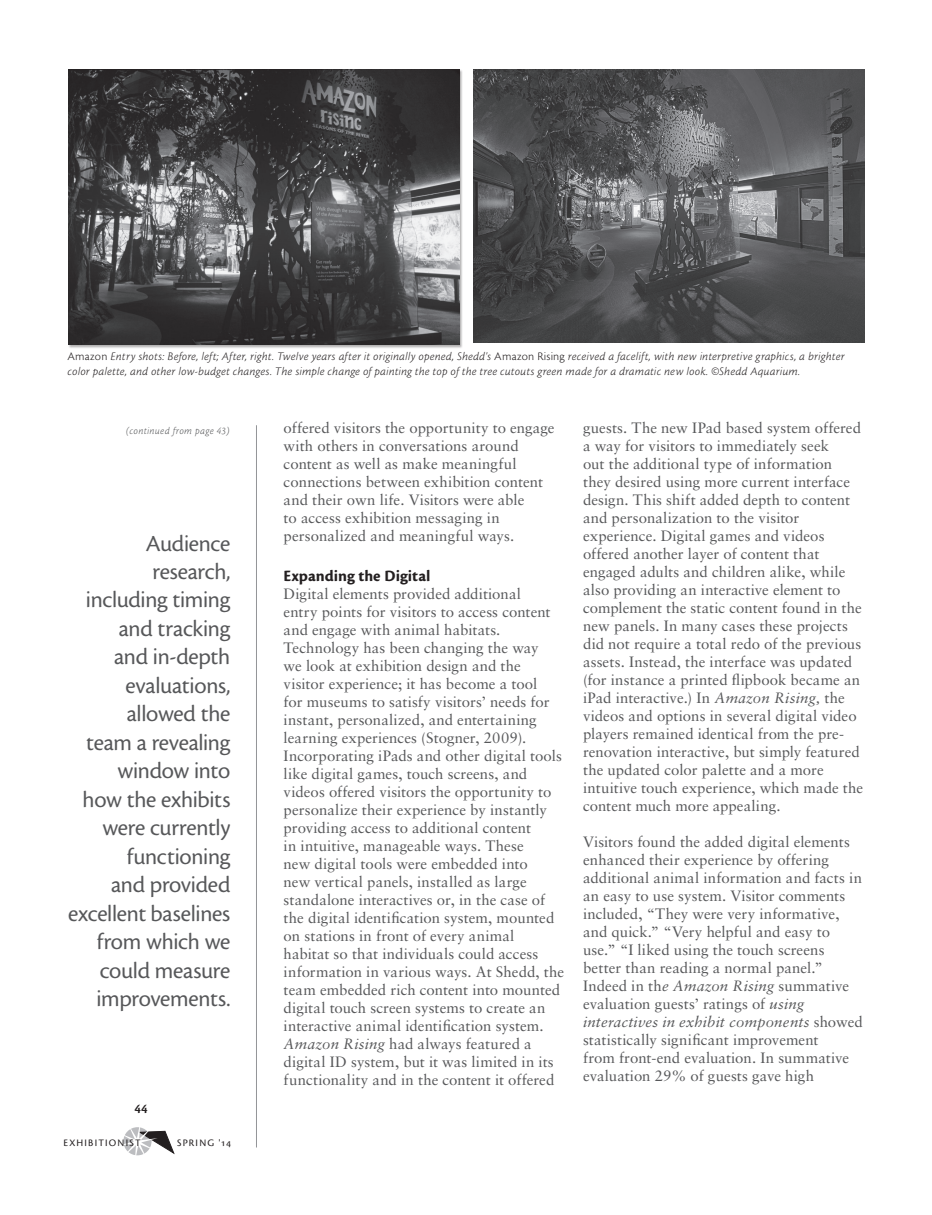
<style>
.page{position:relative;width:932px;height:1215px;background:#fff}
.page>*{position:absolute;margin:0;border:0;box-sizing:border-box;transform-origin:0 0}
.t1{font:24px/28.5px "Cronos MM 408 16";letter-spacing:-.01em;color:#57585a;text-align:right}
.t2{font:16.5px "Cronos MM 700 11";color:#231f20}
.t3{font:15px/18px "Sabon";letter-spacing:.005em;color:#57585a}
.t4{font:13.5px "Cronos MM 574 9";color:#231f20}
.t5{font:12px/14.4px "Cronos MM It 250 8";letter-spacing:.02em;color:#231f20}
.t6{font:10.5px "Cronos MM It 250 7";letter-spacing:.04em;color:#57585a;scale:.95 1}
.t7{font:10.35px "Cronos MM SC 408 9";letter-spacing:.12em;color:#231f20}
.s1{font-family:"Cronos MM 250 8"}
.s2{font-style:italic}
</style>
<div class="page">
<svg style="left:123px;top:1127px;width:52px;height:29px"></svg>
<hr style="left:256px;top:425px;width:1px;height:723px;background:#939598">
<div style="left:68px;top:69px;width:395px;height:280px;background:#231f20;opacity:.35"></div>
<img style="left:68px;top:69px;width:391px;height:276px">
<img style="left:473px;top:69px;width:391px;height:274px">
<p class="t5" style="left:68px;top:350px;width:778px"><span class="s1">Amazon</span> Entry shots: Before, left; After, right. Twelve years after it originally opened, Shedd's <span class="s1">Amazon Rising</span> received a facelift, with new interpretive graphics, a brighter color palette, and other low-budget changes. The simple change of painting the top of the tree cutouts green made for a dramatic new look. ©Shedd Aquarium.</p>
<p class="t6" style="left:126px;top:425px;width:110px">(continued from page 43)</p>
<p class="t3" style="left:284px;top:419px;width:272px">offered visitors the opportunity to engage with others in conversations around content as well as make meaningful connections between exhibition content and their own life. Visitors were able<br>to access exhibition messaging in personalized and meaningful ways.</p>
<p class="t2" style="left:284px;top:567px;width:148px">Expanding the Digital</p>
<p class="t3" style="left:284px;top:585px;width:282px">Digital elements provided additional<br>entry points for visitors to access content and engage with animal habitats.<br>Technology has been changing the way<br>we look at exhibition design and the visitor experience; it has become a tool<br>for museums to satisfy visitors’ needs for instant, personalized, and entertaining learning experiences (Stogner, 2009).<br>Incorporating iPads and other digital tools like digital games, touch screens, and videos offered visitors the opportunity to personalize their experience by instantly providing access to additional content<br>in intuitive, manageable ways. These<br>new digital tools were embedded into<br>new vertical panels, installed as large standalone interactives or, in the case of the digital identification system, mounted on stations in front of every animal<br>habitat so that individuals could access information in various ways. At Shedd, the team embedded rich content into mounted digital touch screen systems to create an interactive animal identification system.<br><span class="s2">Amazon Rising</span> had always featured a digital ID system, but it was limited in its functionality and in the content it offered</p>
<p class="t1" style="left:68px;top:529px;width:164px">Audience research, including timing and tracking<br>and in-depth evaluations, allowed the<br>team a revealing window into<br>how the exhibits were currently functioning<br>and provided excellent baselines from which we could measure improvements.</p>
<p class="t4" style="left:135px;top:1102px;width:15px">44</p>
<p class="t7" style="left:63px;top:1137px;width:79px">EXHIBITIONIST</p>
<p class="t7" style="left:177px;top:1137px;width:55px">SPRING '14</p>
<p class="t3" style="left:583px;top:419px;width:281px">guests. The new IPad based system offered a way for visitors to immediately seek<br>out the additional type of information they desired using more current interface design. This shift added depth to content and personalization to the visitor experience. Digital games and videos offered another layer of content that engaged adults and children alike, while also providing an interactive element to complement the static content found in the new panels. In many cases these projects did not require a total redo of the previous assets. Instead, the interface was updated (for instance a printed flipbook became an iPad interactive.) In <span class="s2">Amazon Rising,</span> the videos and options in several digital video players remained identical from the pre&shy;renovation interactive, but simply featured the updated color palette and a more intuitive touch experience, which made the content much more appealing.</p>
<p class="t3" style="left:583px;top:833px;width:281px">Visitors found the added digital elements enhanced their experience by offering additional animal information and facts in an easy to use system. Visitor comments included, “They were very informative, and quick.” “Very helpful and easy to use.” “I liked using the touch screens better than reading a normal panel.” Indeed in th<span class="s2">e Amazon Rising</span> summative evaluation guests’ ratings of <span class="s2">using interactives in exhibit components</span> showed statistically significant improvement<br>from front-end evaluation. In summative evaluation 29% of guests gave high</p>
</div>
